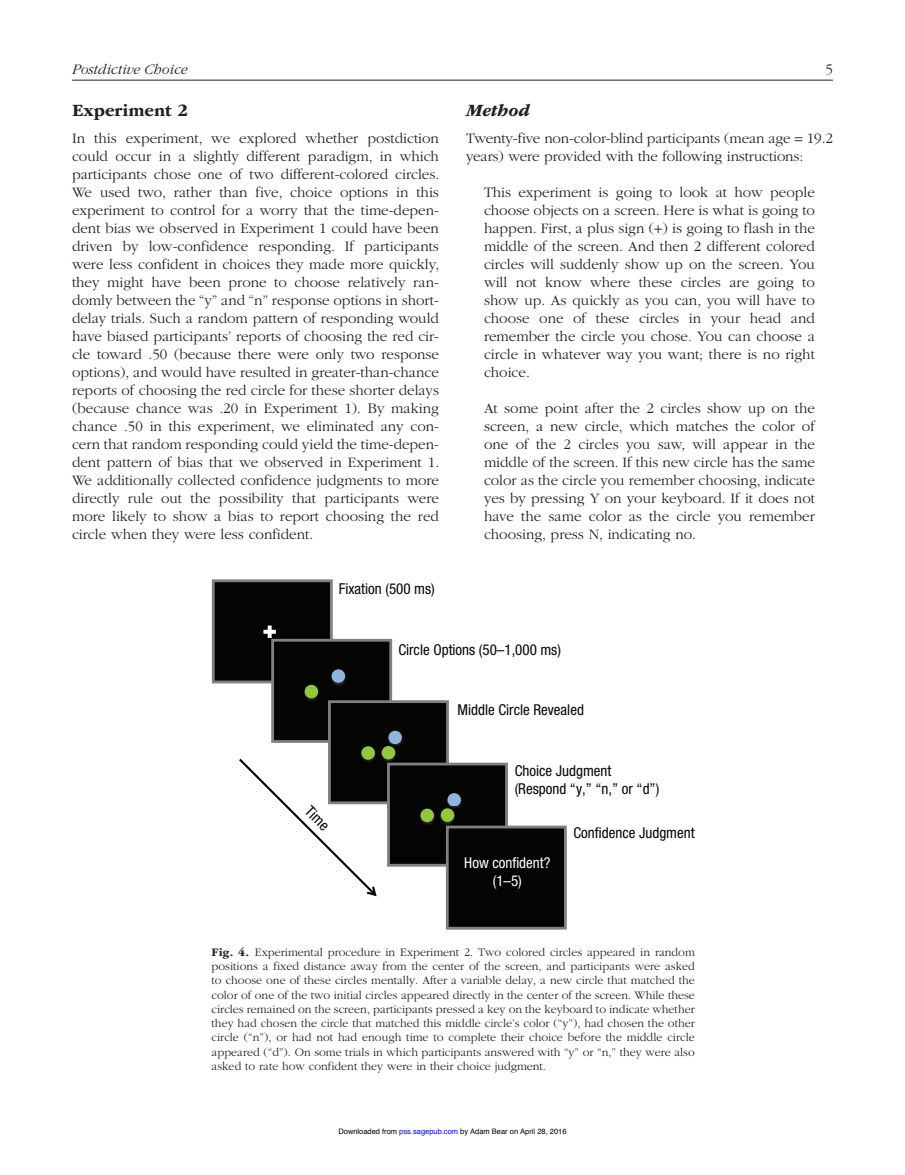
<style>
.page{position:relative;width:905px;height:1175px;background:#fff}
.page>*{position:absolute;margin:0;border:0;box-sizing:border-box;transform-origin:0 0}
.t1{font:700 18px "ITC Garamond Std";color:#231f20}
.t2{font:italic 700 18px "ITC Garamond Std";color:#231f20}
.t3{font:300 15px/18px "ITC Garamond Std";color:#231f20;text-align:justify}
.t4{font:condensed 15px/18px "Helvetica Neue LT Std";color:#040503}
.t5{font:condensed 15px/18px "Helvetica Neue LT Std";color:#fff;text-align:center}
.t6{font:italic 300 15px "ITC Garamond Std";color:#231f20}
.t7{font:300 12px/14.2px "ITC Garamond Std";color:#231f20;text-align:justify}
.t8{font:7.5px "Helvetica";color:#000}
.s1{font-weight:700}
.s2{color:#00f}
</style>
<div class="page">
<hr style="left:72px;top:80px;width:760px;height:1px;background:#231f20">
<svg style="left:212px;top:579px;width:354px;height:350px"></svg>
<p class="t6" style="left:72px;top:61px;width:117px">Postdictive Choice</p>
<p class="t3" style="left:825px;top:60px;width:9px">5</p>
<p class="t1" style="left:72px;top:100px;width:118px">Experiment 2</p>
<p class="t3" style="left:72px;top:130px;width:369px">In this experiment, we explored whether postdiction could occur in a slightly different paradigm, in which participants chose one of two different-colored circles.<br>We used two, rather than five, choice options in this experiment to control for a worry that the time-depen&shy;dent bias we observed in Experiment 1 could have been driven by low-confidence responding. If participants were less confident in choices they made more quickly, they might have been prone to choose relatively ran&shy;domly between the “y” and “n” response options in short&shy;delay trials. Such a random pattern of responding would have biased participants’ reports of choosing the red cir&shy;cle toward .50 (because there were only two response options), and would have resulted in greater-than-chance reports of choosing the red circle for these shorter delays (because chance was .20 in Experiment 1). By making chance .50 in this experiment, we eliminated any con&shy;cern that random responding could yield the time-depen&shy;dent pattern of bias that we observed in Experiment 1.<br>We additionally collected confidence judgments to more directly rule out the possibility that participants were more likely to show a bias to report choosing the red circle when they were less confident.</p>
<p class="t2" style="left:466px;top:101px;width:65px">Method</p>
<p class="t3" style="left:466px;top:130px;width:368px">Twenty-five non-color-blind participants (mean age = 19.2 years) were provided with the following instructions:</p>
<p class="t3" style="left:484px;top:184px;width:332px">This experiment is going to look at how people choose objects on a screen. Here is what is going to happen. First, a plus sign (+) is going to flash in the middle of the screen. And then 2 different colored circles will suddenly show up on the screen. You will not know where these circles are going to show up. As quickly as you can, you will have to choose one of these circles in your head and remember the circle you chose. You can choose a circle in whatever way you want; there is no right choice.</p>
<p class="t3" style="left:484px;top:400px;width:332px">At some point after the 2 circles show up on the screen, a new circle, which matches the color of one of the 2 circles you saw, will appear in the middle of the screen. If this new circle has the same color as the circle you remember choosing, indicate yes by pressing Y on your keyboard. If it does not have the same color as the circle you remember choosing, press N, indicating no.</p>
<p class="t4" style="left:339px;top:580px;width:97px">Fixation (500 ms)</p>
<p class="t4" style="left:398px;top:640px;width:164px">Circle Options (50–1,000 ms)</p>
<p class="t4" style="left:457px;top:700px;width:128px">Middle Circle Revealed</p>
<p class="t4" style="left:314px;top:802px;width:29px;rotate:45deg">Time</p>
<p class="t4" style="left:514px;top:761px;width:146px">Choice Judgment (Respond “y,” “n,” or “d”)</p>
<p class="t5" style="left:464px;top:853px;width:88px">How confident? (1–5)</p>
<p class="t4" style="left:573px;top:823px;width:123px">Confidence Judgment</p>
<p class="t7" style="left:212px;top:945px;width:485px"><span class="s1">Fig. 4.</span> Experimental procedure in Experiment 2. Two colored circles appeared in random positions a fixed distance away from the center of the screen, and participants were asked to choose one of these circles mentally. After a variable delay, a new circle that matched the color of one of the two initial circles appeared directly in the center of the screen. While these circles remained on the screen, participants pressed a key on the keyboard to indicate whether they had chosen the circle that matched this middle circle’s color (“y”), had chosen the other circle (“n”), or had not had enough time to complete their choice before the middle circle appeared (“d”). On some trials in which participants answered with “y” or “n,” they were also asked to rate how confident they were in their choice judgment.</p>
<p class="t8" style="left:338px;top:1128px;width:230px">Downloaded from <span class="s2">pss.sagepub.com</span> by Adam Bear on April 28, 2016</p>
</div>
